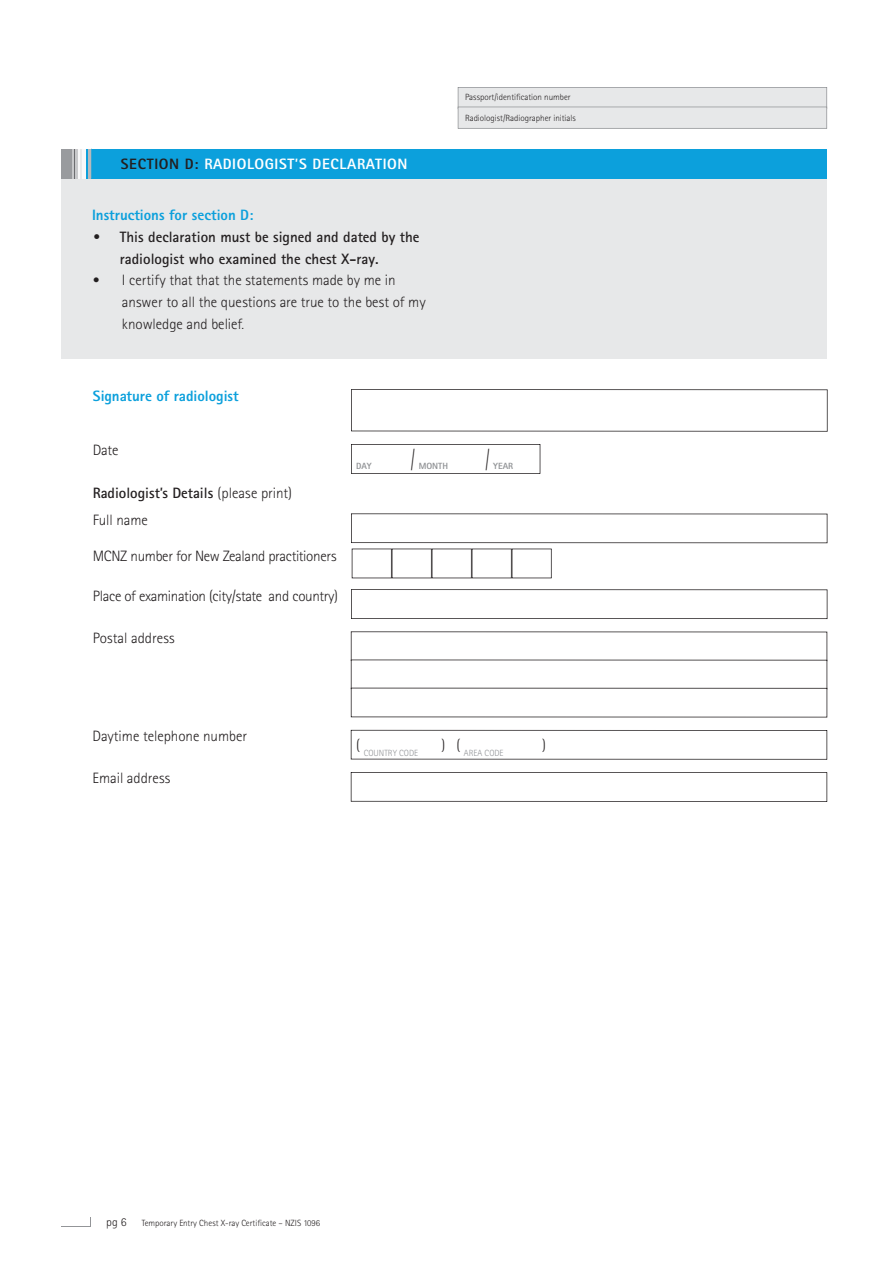
<style>
.page{position:relative;width:893px;height:1263px;background:#fff}
.page>*{position:absolute;margin:0;border:0;box-sizing:border-box;transform-origin:0 0}
.t1{font:24px "Rotis N Sans Serif Light NZT";color:#231f20;scale:.62 1}
.t2{font:15px/21.8px "Rotis N Sans Serif Light NZT";letter-spacing:-.005em;color:#231f20}
.t3{font:15px/21.8px "Rotis N Sans Serif Bold NZT";color:#231f20}
.t4{font:15px "Rotis N Sans Serif Extra Bold NZT";color:#0ca0dc}
.t5{font:15px "Rotis N Sans Serif Extra Bold NZT";letter-spacing:.04em;color:#fff}
.t6{font:12px "Rotis N Sans Serif Light NZT";color:#231f20}
.t7{font:9px "Rotis N Sans Serif Light NZT";color:#231f20}
.t8{font:9px "Rotis N Sans Serif Light NZT";color:#939598}
.t9{font:9px "Rotis N Sans Serif Extra Bold NZT";letter-spacing:-.005em;color:#939598}
.s1{color:#231f20}
.s2{font-family:"Rotis N Sans Serif Extra Bold NZT"}
.s3{font-family:"Rotis N Sans Serif Light NZT"}
</style>
<div class="page">
<svg style="left:457px;top:87px;width:370px;height:42px;background:#e2e3e4"></svg>
<div style="left:61px;top:163px;width:766px;height:196px;background:#e7e8e9"></div>
<div style="left:61px;top:149px;width:766px;height:30px;background:#0ca0dc"></div>
<div style="left:61px;top:149px;width:30px;height:30px;background:linear-gradient(to bottom,#0ca0dc,#0ca0dc)"></div>
<div style="left:61px;top:149px;width:11px;height:30px;background:#999b9e"></div>
<hr style="left:72px;top:149px;width:2px;height:30px;background:#c7c8ca">
<svg style="left:74px;top:149px;width:4px;height:30px"></svg>
<hr style="left:78px;top:149px;width:2px;height:30px;background:#f8f8f9">
<hr style="left:80px;top:149px;width:2px;height:30px;background:#e7e8e9">
<hr style="left:82px;top:149px;width:4px;height:30px;background:#f8f8f9">
<hr style="left:89px;top:149px;width:2px;height:30px;background:#b8b9bc">
<svg style="left:351px;top:389px;width:476px;height:43px"></svg>
<svg style="left:351px;top:444px;width:189px;height:30px"></svg>
<svg style="left:351px;top:513px;width:476px;height:30px"></svg>
<svg style="left:351px;top:589px;width:476px;height:30px"></svg>
<svg style="left:351px;top:631px;width:476px;height:86px"></svg>
<svg style="left:351px;top:730px;width:476px;height:30px"></svg>
<svg style="left:351px;top:772px;width:476px;height:30px"></svg>
<svg style="left:352px;top:549px;width:199px;height:29px"></svg>
<hr style="left:61px;top:1226px;width:30px;height:1px;background:#939598">
<p class="t5" style="left:121px;top:158px;width:288px"><span class="s1">SECTION D:</span> RADIOLOGIST’S DECLARATION</p>
<p class="t4" style="left:92px;top:209px;width:163px">Instructions for section D:</p>
<p class="t3" style="left:120px;top:227px;width:301px;text-indent:-27px">• This declaration must be signed and dated by the radiologist who examined the chest X-ray.</p>
<p class="t2" style="left:122px;top:271px;width:305px;text-indent:-30px"><span class="s2">•</span> I certify that that the statements made by me in answer to all the questions are true to the best of my knowledge and belief.</p>
<p class="t7" style="left:465px;top:94px;width:107px">Passport/identification number</p>
<p class="t7" style="left:465px;top:115px;width:112px">Radiologist/Radiographer initials</p>
<p class="t4" style="left:93px;top:390px;width:147px">Signature of radiologist</p>
<p class="t2" style="left:93px;top:441px;width:27px">Date</p>
<p class="t3" style="left:93px;top:484px;width:201px">Radiologist’s Details <span class="s3">(please print)</span></p>
<p class="t2" style="left:93px;top:510px;width:57px">Full name</p>
<p class="t2" style="left:93px;top:547px;width:245px">MCNZ number for New Zealand practitioners</p>
<p class="t2" style="left:93px;top:586px;width:247px">Place of examination (city/state and country)</p>
<p class="t2" style="left:93px;top:628px;width:83px">Postal address</p>
<p class="t9" style="left:356px;top:462px;width:17px">DAY</p>
<h1 class="t1" style="left:411px;top:450px;width:8px">/</h1>
<p class="t9" style="left:419px;top:462px;width:31px">MONTH</p>
<h1 class="t1" style="left:485px;top:450px;width:8px">/</h1>
<p class="t9" style="left:493px;top:462px;width:21px">YEAR</p>
<p class="t2" style="left:93px;top:727px;width:156px">Daytime telephone number</p>
<p class="t2" style="left:93px;top:769px;width:79px">Email address</p>
<p class="t8" style="left:356px;top:749px;width:64px"><sup>(</sup> COUNTRY CODE</p>
<p class="t8" style="left:441px;top:749px;width:64px"><sup>)</sup> <sup>(</sup> AREA CODE</p>
<p class="t2" style="left:542px;top:735px;width:5px">)</p>
<p class="t6" style="left:106px;top:1218px;width:22px">pg 6</p>
<p class="t7" style="left:142px;top:1220px;width:180px">Temporary Entry Chest X-ray Certificate – NZIS 1096</p>
</div>
